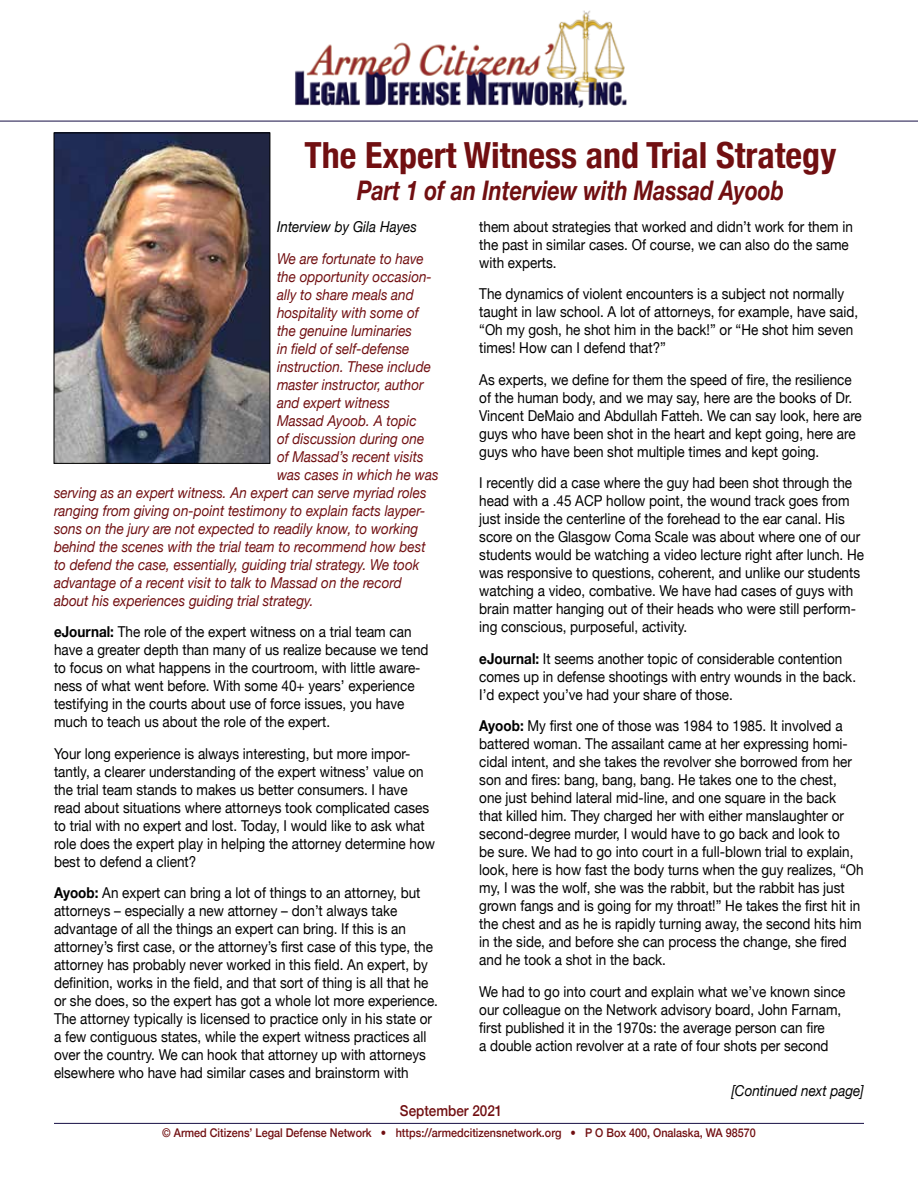
<style>
.page{position:relative;width:918px;height:1188px;background:#fff}
.page>*{position:absolute;margin:0;border:0;box-sizing:border-box;transform-origin:0 0}
.t1{font:700 condensed 36px "Helvetica Neue";color:#710f11}
.t2{font:italic 700 27px "Helvetica Neue";color:#710f11;scale:.8 1}
.t3{font:15px/18px "Helvetica Neue";color:#000;scale:.9 1}
.t4{font:italic 15px "Helvetica Neue";color:#710f11;scale:.9 1}
.t5{font:italic 15px "Helvetica Neue";color:#000;scale:.9 1}
.t6{font:500 15px "Helvetica Neue";color:#710f11;scale:.9 1}
.t7{font:500 12px "Helvetica Neue";color:#710f11;scale:.9 1}
.s1{font-weight:700}
</style>
<div class="page">
<img style="left:295px;top:10px;width:331px;height:98px">
<hr style="left:0;top:121px;width:918px;height:1px;background:#160e44">
<hr style="left:54px;top:1123px;width:810px;height:1px;background:#160e44">
<img style="left:56px;top:135px;width:212px;height:327px">
<div style="left:54px;top:133px;width:216px;height:331px;border:1px solid #000"></div>
<h1 class="t1" style="left:305px;top:125px;width:533px">The Expert Witness and Trial Strategy</h1>
<h2 class="t2" style="left:357px;top:169px;width:535px">Part 1 of an Interview with Massad Ayoob</h2>
<p class="t5" style="left:277px;top:216px;width:157px">Interview by Gila Hayes</p>
<p class="t4" style="left:277px;top:247px;width:165px">We are fortunate to have</p>
<p class="t4" style="left:277px;top:265px;width:173px">the opportunity occasion-</p>
<p class="t4" style="left:277px;top:283px;width:153px">ally to share meals and</p>
<p class="t4" style="left:277px;top:301px;width:159px">hospitality with some of</p>
<p class="t4" style="left:277px;top:319px;width:152px">the genuine luminaries</p>
<p class="t4" style="left:277px;top:337px;width:149px">in field of self-defense</p>
<p class="t4" style="left:277px;top:355px;width:173px">instruction. These include</p>
<p class="t4" style="left:277px;top:373px;width:164px">master instructor, author</p>
<p class="t4" style="left:277px;top:391px;width:127px">and expert witness</p>
<p class="t4" style="left:277px;top:409px;width:157px">Massad Ayoob. A topic</p>
<p class="t4" style="left:277px;top:427px;width:165px">of discussion during one</p>
<p class="t4" style="left:277px;top:445px;width:164px">of Massad’s recent visits</p>
<p class="t4" style="left:277px;top:463px;width:181px">was cases in which he was</p>
<p class="t4" style="left:54px;top:481px;width:415px">serving as an expert witness. An expert can serve myriad roles</p>
<p class="t4" style="left:54px;top:499px;width:414px">ranging from giving on-point testimony to explain facts layper-</p>
<p class="t4" style="left:54px;top:517px;width:406px">sons on the jury are not expected to readily know, to working</p>
<p class="t4" style="left:54px;top:535px;width:414px">behind the scenes with the trial team to recommend how best</p>
<p class="t4" style="left:54px;top:553px;width:407px">to defend the case, essentially, guiding trial strategy. We took</p>
<p class="t4" style="left:54px;top:571px;width:388px">advantage of a recent visit to talk to Massad on the record</p>
<p class="t4" style="left:54px;top:589px;width:290px">about his experiences guiding trial strategy.</p>
<p class="t3" style="left:54px;top:624px;width:418px"><span class="s1">eJournal:</span> The role of the expert witness on a trial team can have a greater depth than many of us realize because we tend to focus on what happens in the courtroom, with little aware&shy;ness of what went before. With some 40+ years’ experience testifying in the courts about use of force issues, you have much to teach us about the role of the expert.</p>
<p class="t3" style="left:54px;top:745px;width:425px">Your long experience is always interesting, but more impor&shy;tantly, a clearer understanding of the expert witness’ value on the trial team stands to makes us better consumers. I have read about situations where attorneys took complicated cases to trial with no expert and lost. Today, I would like to ask what role does the expert play in helping the attorney determine how best to defend a client?</p>
<p class="t3" style="left:54px;top:885px;width:428px"><span class="s1">Ayoob:</span> An expert can bring a lot of things to an attorney, but attorneys – especially a new attorney – don’t always take advantage of all the things an expert can bring. If this is an attorney’s first case, or the attorney’s first case of this type, the attorney has probably never worked in this field. An expert, by definition, works in the field, and that sort of thing is all that he or she does, so the expert has got a whole lot more experience.<br>The attorney typically is licensed to practice only in his state or a few contiguous states, while the expert witness practices all over the country. We can hook that attorney up with attorneys elsewhere who have had similar cases and brainstorm with</p>
<p class="t3" style="left:479px;top:218px;width:417px">them about strategies that worked and didn’t work for them in the past in similar cases. Of course, we can also do the same with experts.</p>
<p class="t3" style="left:479px;top:286px;width:423px">The dynamics of violent encounters is a subject not normally taught in law school. A lot of attorneys, for example, have said, “Oh my gosh, he shot him in the back!” or “He shot him seven times! How can I defend that?”</p>
<p class="t3" style="left:479px;top:371px;width:427px">As experts, we define for them the speed of fire, the resilience of the human body, and we may say, here are the books of Dr.<br>Vincent DeMaio and Abdullah Fatteh. We can say look, here are guys who have been shot in the heart and kept going, here are guys who have been shot multiple times and kept going.</p>
<p class="t3" style="left:479px;top:475px;width:429px">I recently did a case where the guy had been shot through the head with a .45 ACP hollow point, the wound track goes from just inside the centerline of the forehead to the ear canal. His score on the Glasgow Coma Scale was about where one of our students would be watching a video lecture right after lunch. He was responsive to questions, coherent, and unlike our students watching a video, combative. We have had cases of guys with brain matter hanging out of their heads who were still perform&shy;ing conscious, purposeful, activity.</p>
<p class="t3" style="left:479px;top:650px;width:420px"><span class="s1">eJournal:</span> It seems another topic of considerable contention comes up in defense shootings with entry wounds in the back.<br>I’d expect you’ve had your share of those.</p>
<p class="t3" style="left:479px;top:718px;width:429px"><span class="s1">Ayoob:</span> My first one of those was 1984 to 1985. It involved a battered woman. The assailant came at her expressing homi&shy;cidal intent, and she takes the revolver she borrowed from her son and fires: bang, bang, bang. He takes one to the chest,<br>one just behind lateral mid-line, and one square in the back<br>that killed him. They charged her with either manslaughter or second-degree murder, I would have to go back and look to<br>be sure. We had to go into court in a full-blown trial to explain, look, here is how fast the body turns when the guy realizes, “Oh my, I was the wolf, she was the rabbit, but the rabbit has just grown fangs and is going for my throat!” He takes the first hit in the chest and as he is rapidly turning away, the second hits him in the side, and before she can process the change, she fired and he took a shot in the back.</p>
<p class="t3" style="left:479px;top:983px;width:408px">We had to go into court and explain what we’ve known since our colleague on the Network advisory board, John Farnam, first published it in the 1970s: the average person can fire<br>a double action revolver at a rate of four shots per second</p>
<p class="t5" style="left:731px;top:1080px;width:149px">[Continued next page]</p>
<p class="t6" style="left:400px;top:1099px;width:115px">September 2021</p>
<p class="t7" style="left:162px;top:1123px;width:661px">© Armed Citizens’ Legal Defense Network • https://armedcitizensnetwork.org • P O Box 400, Onalaska, WA 98570</p>
</div>
